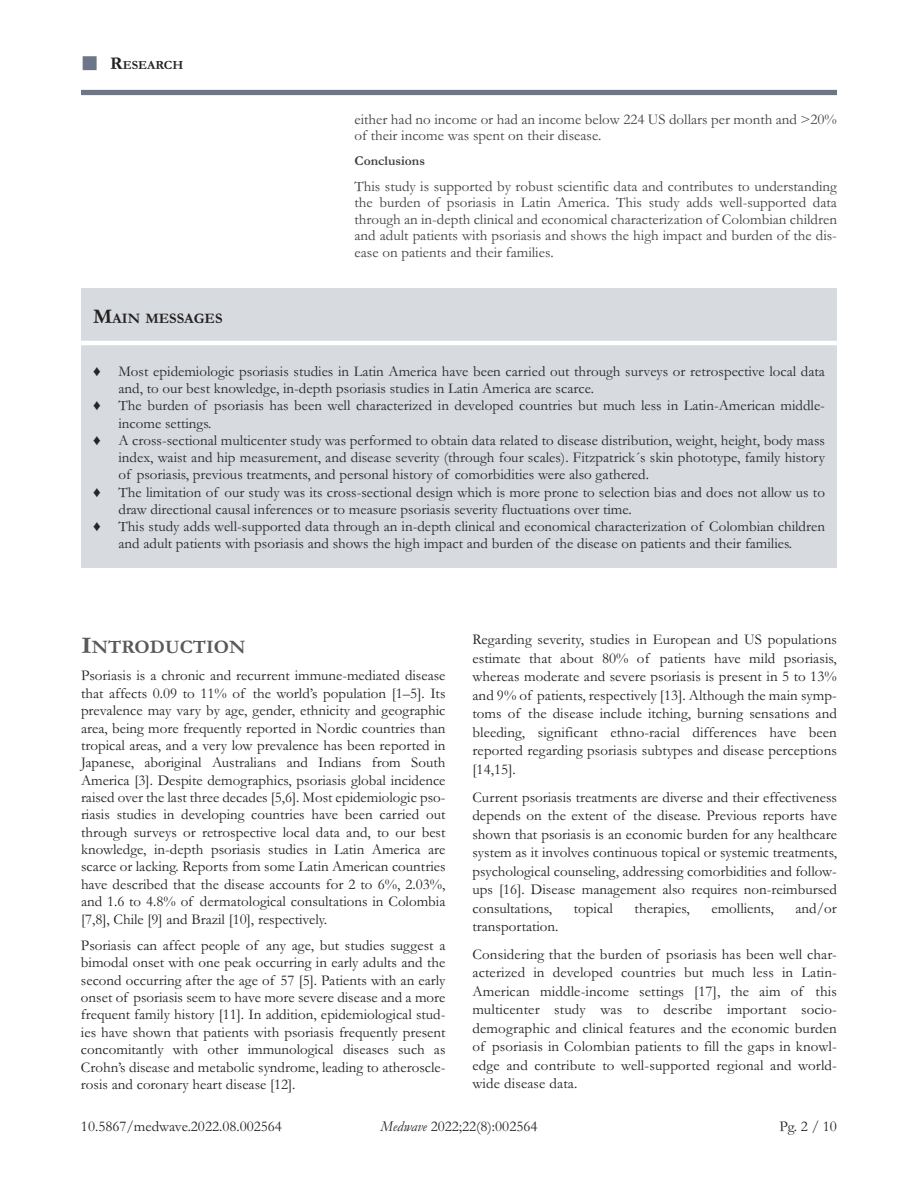
<style>
.page{position:relative;width:918px;height:1188px;background:#fff}
.page>*{position:absolute;margin:0;border:0;box-sizing:border-box;transform-origin:0 0}
.t1{font:700 19.35px "Garamond";color:#595959}
.t2{font:15px/17.4px "Garamond";color:#231f20;text-align:justify}
.t3{font:15px "Garamond";color:#262626}
.t4{font:15px/16.5px "Garamond";color:#404040}
.t5{font:700 14.7px "Garamond";color:#231f20}
.t6{font:700 13.5px "Garamond";color:#404040}
.t7{font:700 12.6px "Garamond";color:#231f20}
.s1{font-size:18px}
.s2{font-size:21px}
.s3{font-family:"Times New Roman"}
.s4{font-size:24px}
.s5{font-style:italic}
</style>
<div class="page">
<div style="left:81px;top:90px;width:756px;height:5px;background:#6c7687"></div>
<div style="left:81px;top:289px;width:756px;height:279px;background:#d7dadf"></div>
<hr style="left:81px;top:341px;width:756px;height:4px;background:#fff">
<p class="t7" style="left:110px;top:56px;width:75px"><span class="s1">R</span>ESEARCH</p>
<p class="t5" style="left:93px;top:309px;width:131px"><span class="s2">M</span>AIN MESSAGES</p>
<p class="t4" style="left:355px;top:110px;width:484px">either had no income or had an income below 224 US dollars per month and &gt;20% of their income was spent on their disease.</p>
<p class="t6" style="left:355px;top:152px;width:72px">Conclusions</p>
<p class="t4" style="left:355px;top:177px;width:484px;text-align:justify">This study is supported by robust scientific data and contributes to understanding the burden of psoriasis in Latin America. This study adds well-supported data through an in-depth clinical and economical characterization of Colombian children and adult patients with psoriasis and shows the high impact and burden of the dis&shy;ease on patients and their families.</p>
<p class="t3" style="left:93px;top:361px;width:734px"><span class="s3">♦</span> Most epidemiologic psoriasis studies in Latin America have been carried out through surveys or retrospective local data</p>
<p class="t3" style="left:119px;top:378px;width:477px">and, to our best knowledge, in-depth psoriasis studies in Latin America are scarce.</p>
<p class="t3" style="left:93px;top:396px;width:734px"><span class="s3">♦</span> The burden of psoriasis has been well characterized in developed countries but much less in Latin-American middle-</p>
<p class="t3" style="left:119px;top:413px;width:95px">income settings.</p>
<p class="t3" style="left:93px;top:430px;width:734px"><span class="s3">♦</span> A cross-sectional multicenter study was performed to obtain data related to disease distribution, weight, height, body mass</p>
<p class="t3" style="left:119px;top:447px;width:708px">index, waist and hip measurement, and disease severity (through four scales). Fitzpatrick´s skin phototype, family history</p>
<p class="t3" style="left:119px;top:465px;width:532px">of psoriasis, previous treatments, and personal history of comorbidities were also gathered.</p>
<p class="t3" style="left:93px;top:482px;width:734px"><span class="s3">♦</span> The limitation of our study was its cross-sectional design which is more prone to selection bias and does not allow us to</p>
<p class="t3" style="left:119px;top:499px;width:515px">draw directional causal inferences or to measure psoriasis severity fluctuations over time.</p>
<p class="t3" style="left:93px;top:516px;width:733px"><span class="s3">♦</span> This study adds well-supported data through an in-depth clinical and economical characterization of Colombian children</p>
<p class="t3" style="left:119px;top:534px;width:675px">and adult patients with psoriasis and shows the high impact and burden of the disease on patients and their families.</p>
<p class="t1" style="left:81px;top:633px;width:166px"><span class="s4">I</span>NTRODUCTION</p>
<p class="t2" style="left:81px;top:667px;width:366px">Psoriasis is a chronic and recurrent immune-mediated disease that affects 0.09 to 11% of the world’s population [1–5]. Its prevalence may vary by age, gender, ethnicity and geographic area, being more frequently reported in Nordic countries than tropical areas, and a very low prevalence has been reported in Japanese, aboriginal Australians and Indians from South America [3]. Despite demographics, psoriasis global incidence raised over the last three decades [5,6]. Most epidemiologic pso&shy;riasis studies in developing countries have been carried out through surveys or retrospective local data and, to our best knowledge, in-depth psoriasis studies in Latin America are scarce or lacking. Reports from some Latin American countries have described that the disease accounts for 2 to 6%, 2.03%, and 1.6 to 4.8% of dermatological consultations in Colombia [7,8], Chile [9] and Brazil [10], respectively.</p>
<p class="t2" style="left:81px;top:936px;width:366px">Psoriasis can affect people of any age, but studies suggest a bimodal onset with one peak occurring in early adults and the second occurring after the age of 57 [5]. Patients with an early onset of psoriasis seem to have more severe disease and a more frequent family history [11]. In addition, epidemiological stud&shy;ies have shown that patients with psoriasis frequently present concomitantly with other immunological diseases such as Crohn’s disease and metabolic syndrome, leading to atheroscle&shy;rosis and coronary heart disease [12].</p>
<p class="t2" style="left:472px;top:630px;width:366px;line-height:18.6px">Regarding severity, studies in European and US populations estimate that about 80% of patients have mild psoriasis, whereas moderate and severe psoriasis is present in 5 to 13% and 9% of patients, respectively [13]. Although the main symp&shy;toms of the disease include itching, burning sensations and bleeding, significant ethno-racial differences have been reported regarding psoriasis subtypes and disease perceptions [14,15].</p>
<p class="t2" style="left:472px;top:787px;width:366px;line-height:18.5px">Current psoriasis treatments are diverse and their effectiveness depends on the extent of the disease. Previous reports have shown that psoriasis is an economic burden for any healthcare system as it involves continuous topical or systemic treatments, psychological counseling, addressing comorbidities and follow&shy;ups [16]. Disease management also requires non-reimbursed consultations,</p>
<p class="t2" style="left:574px;top:899px;width:40px">topical</p>
<p class="t2" style="left:635px;top:899px;width:57px">therapies,</p>
<p class="t2" style="left:711px;top:899px;width:64px">emollients,</p>
<p class="t2" style="left:796px;top:899px;width:43px">and/or</p>
<p class="t2" style="left:472px;top:912px;width:366px;line-height:27.5px">transportation.<br>Considering that the burden of psoriasis has been well char-</p>
<p class="t2" style="left:472px;top:963px;width:366px;line-height:18.6px">acterized in developed countries but much less in Latin-American middle-income settings [17], the aim of this multicenter study was to describe important socio&shy;demographic and clinical features and the economic burden of psoriasis in Colombian patients to fill the gaps in knowl&shy;edge and contribute to well-supported regional and world&shy;wide disease data.</p>
<p class="t2" style="left:81px;top:1117px;width:202px">10.5867/medwave.2022.08.002564</p>
<p class="t2" style="left:381px;top:1117px;width:158px"><span class="s5">Medwave</span> 2022;22(8):002564</p>
<p class="t2" style="left:779px;top:1117px;width:59px">Pg. 2 / 10</p>
</div>
